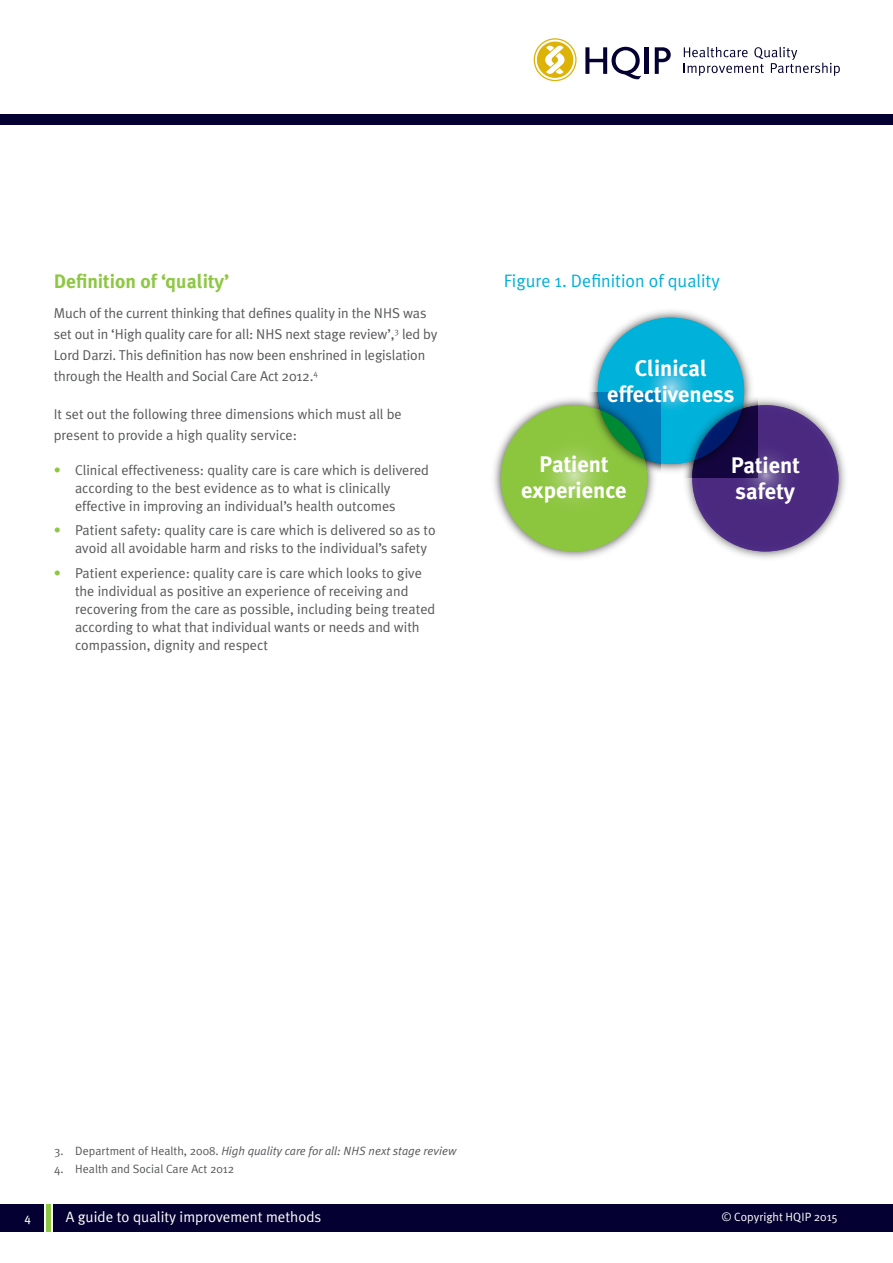
<style>
.page{position:relative;width:893px;height:1263px;background:#fff}
.page>*{position:absolute;margin:0;border:0;box-sizing:border-box;transform-origin:0 0}
.t1{font:700 22.5px/26px "Meta Plus";color:#fff;text-align:center}
.t2{font:700 19.5px "Meta Plus";color:#8ec743}
.t3{font:18px "Meta Plus Normal";color:#00b1d9}
.t4{font:15px "Meta Plus Normal";color:#fff}
.t5{font:14.25px/18px "Meta Plus Normal";color:#57585a}
.t6{font:italic 12px "Meta Plus Normal";color:#57585a}
.t7{font:12px "Meta Plus Normal";color:#57585a}
.t8{font:12px "Meta Plus Normal";color:#fff}
.t9{font:12px "Meta Plus";color:#fff}
.s1{color:#8ec743}
.s2{font-style:normal}
</style>
<div class="page">
<div style="left:0;top:115px;width:893px;height:10px;background:#040031"></div>
<div style="left:46px;top:1204px;width:5px;height:28px;background:#8ec743"></div>
<div style="left:0;top:1204px;width:43px;height:28px;background:#040031"></div>
<div style="left:54px;top:1204px;width:839px;height:28px;background:#040031"></div>
<svg style="left:684px;top:47px;width:156px;height:29px"></svg>
<svg style="left:534px;top:38px;width:43px;height:43px"></svg>
<svg style="left:585px;top:47px;width:56px;height:32px"></svg>
<hr style="left:645px;top:47px;width:4px;height:27px;background:#040031">
<svg style="left:655px;top:47px;width:16px;height:27px"></svg>
<img style="left:684px;top:398px;width:162px;height:161px">
<svg style="left:692px;top:405px;width:147px;height:146px;background:#4c2d81"></svg>
<img style="left:590px;top:310px;width:167px;height:167px">
<svg style="left:598px;top:318px;width:146px;height:146px;background:#05a7d1"></svg>
<img style="left:493px;top:392px;width:167px;height:167px">
<svg style="left:501px;top:405px;width:146px;height:146px;background:#87c342"></svg>
<h2 class="t2" style="left:54px;top:270px;width:177px">Definition of ‘quality’</h2>
<p class="t5" style="left:54px;top:302px;width:385px;line-height:21px">Much of the current thinking that defines quality in the NHS was set out in ‘High quality care for all: NHS next stage review’,<sup>3</sup> led by Lord Darzi. This definition has now been enshrined in legislation through the Health and Social Care Act 2012.<sup>4</sup></p>
<p class="t5" style="left:54px;top:403px;width:349px;line-height:21px">It set out the following three dimensions which must all be present to provide a high quality service:</p>
<p class="t5" style="left:75px;top:461px;width:355px;text-indent:-21px"><span class="s1">•</span> Clinical effectiveness: quality care is care which is delivered according to the best evidence as to what is clinically effective in improving an individual’s health outcomes</p>
<p class="t5" style="left:75px;top:521px;width:362px;text-indent:-21px"><span class="s1">•</span> Patient safety: quality care is care which is delivered so as to avoid all avoidable harm and risks to the individual’s safety</p>
<p class="t5" style="left:75px;top:563px;width:362px;text-indent:-21px"><span class="s1">•</span> Patient experience: quality care is care which looks to give the individual as positive an experience of receiving and recovering from the care as possible, including being treated according to what that individual wants or needs and with compassion, dignity and respect</p>
<p class="t3" style="left:504px;top:271px;width:217px">Figure 1. Definition of quality</p>
<h1 class="t1" style="left:607px;top:355px;width:129px">Clinical effectiveness</h1>
<h1 class="t1" style="left:521px;top:451px;width:107px">Patient experience</h1>
<h1 class="t1" style="left:731px;top:452px;width:71px;text-align:left">Patient safety</h1>
<p class="t6" style="left:54px;top:1144px;width:404px"><span class="s2">3. Department of Health, 2008.</span> High quality care for all: NHS next stage review</p>
<p class="t7" style="left:54px;top:1162px;width:182px">4. Health and Social Care Act 2012</p>
<p class="t9" style="left:24px;top:1211px;width:8px">4</p>
<p class="t4" style="left:66px;top:1208px;width:257px">A guide to quality improvement methods</p>
<p class="t8" style="left:722px;top:1209px;width:118px">© Copyright HQIP 2015</p>
</div>
